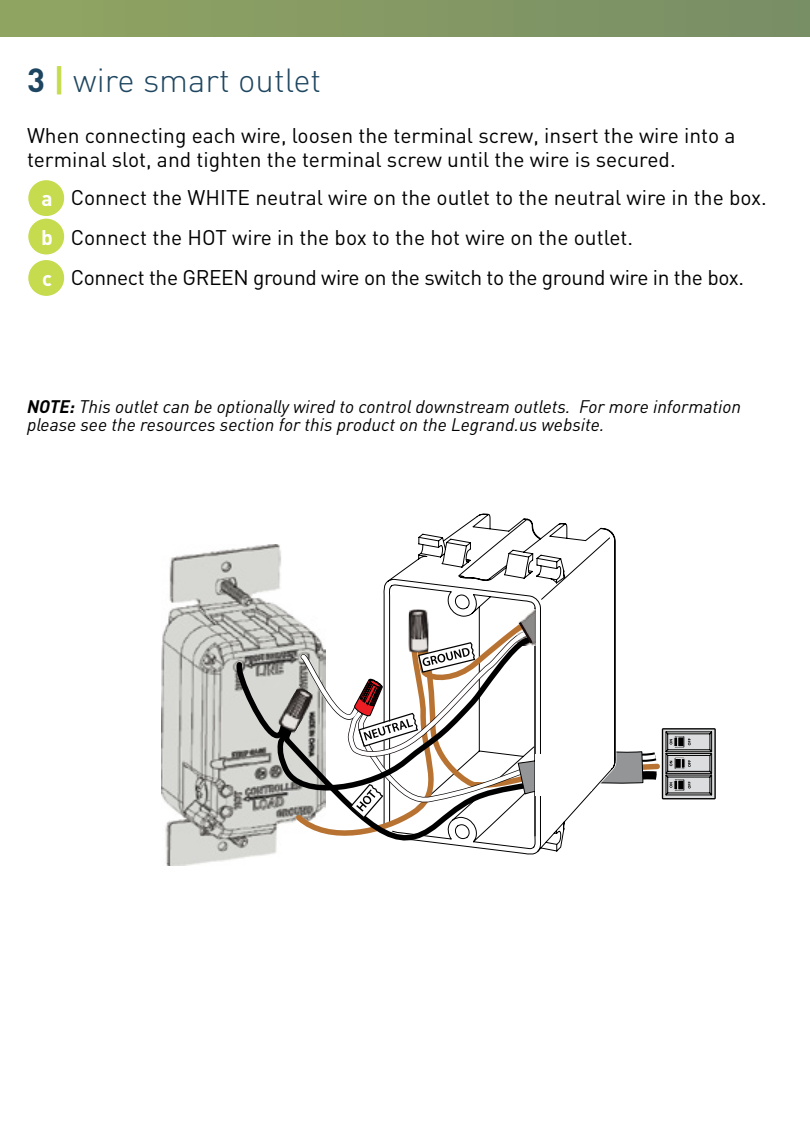
<style>
.page{position:relative;width:810px;height:1134px;background:#fff}
.page>*{position:absolute;margin:0;border:0;box-sizing:border-box;transform-origin:0 0}
.t1{font:300 33px "DIN Pro";color:#1e4660}
.t2{font:21px/40.2px "DIN Pro";color:#000}
.t3{font:italic 18px/18px "DIN Pro";color:#000}
.s1{font-weight:700}
.s2{font-weight:700;color:#c7db4e}
.s3{font-weight:700;color:#fff}
</style>
<div class="page">
<div style="left:0;top:0;width:810px;height:37px;background:#849964"></div>
<div style="left:28px;top:180px;width:37px;height:37px;background:#c7db4e;border-radius:50%"></div>
<div style="left:27px;top:179px;width:38px;height:38px;border:1px solid #fff;border-radius:50%"></div>
<div style="left:28px;top:218px;width:37px;height:37px;background:#c7db4e;border-radius:50%"></div>
<div style="left:27px;top:217px;width:38px;height:39px;border:1px solid #fff;border-radius:50%"></div>
<div style="left:28px;top:259px;width:37px;height:38px;background:#c7db4e;border-radius:50%"></div>
<div style="left:27px;top:259px;width:38px;height:38px;border:1px solid #fff;border-radius:50%"></div>
<img style="left:161px;top:544px;width:120px;height:321px">
<svg style="left:383px;top:513px;width:233px;height:94px"></svg>
<svg style="left:236px;top:607px;width:480px;height:254px"></svg>
<h1 class="t1" style="left:27px;top:58px;width:296px"><span class="s1">3</span> <span class="s2">|</span> wire smart outlet</h1>
<p class="t2" style="left:27px;top:123px;width:710px;line-height:24px">When connecting each wire, loosen the terminal screw, insert the wire into a terminal slot, and tighten the terminal screw until the wire is secured.</p>
<p class="t2" style="left:41px;top:176px;width:727px"><span class="s3">a</span> Connect the WHITE neutral wire on the outlet to the neutral wire in the box. <span class="s3">b</span> Connect the HOT wire in the box to the hot wire on the outlet.<br><span class="s3">c</span> Connect the GREEN ground wire on the switch to the ground wire in the box.</p>
<p class="t3" style="left:27px;top:398px;width:716px"><span class="s1">NOTE:</span> This outlet can be optionally wired to control downstream outlets. For more information please see the resources section for this product on the Legrand.us website.</p>
</div>
